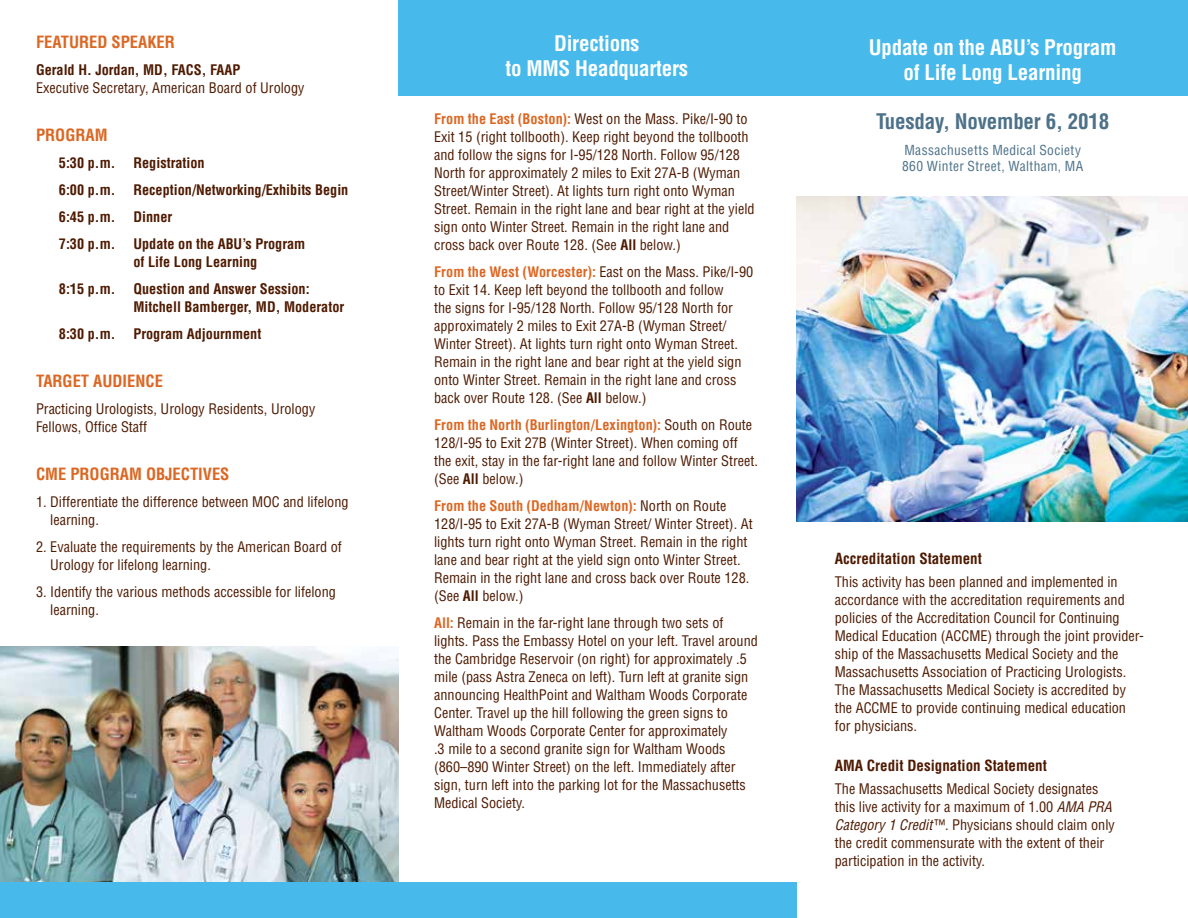
<style>
.page{position:relative;width:1188px;height:918px;background:#fff}
.page>*{position:absolute;margin:0;border:0;box-sizing:border-box;transform-origin:0 0}
.t1{font:700 condensed 21px/25.2px "Helvetica LT Std";letter-spacing:-.01em;color:#fff;text-align:center}
.t2{font:700 condensed 21px "Helvetica LT Std";letter-spacing:-.01em;color:#4c7189}
.t3{font:700 condensed 16.5px "Helvetica LT Std";color:#dc6723}
.t4{font:700 condensed 15px "Helvetica LT Std";color:#4e1a00}
.t5{font:condensed 14.25px/18px "Helvetica LT Std";color:#4e1a00}
.t6{font:700 condensed 14.25px/18px "Helvetica LT Std";color:#4e1a00}
.t7{font:condensed 13.5px/16.5px "Helvetica LT Std";letter-spacing:.03em;color:#4c7189}
.s1{font-weight:700;color:#dc6723}
.s2{font-weight:700}
.s3{font-style:italic}
</style>
<div class="page">
<img style="left:796px;top:196px;width:392px;height:326px">
<img style="left:0;top:646px;width:398px;height:236px">
<div style="left:398px;top:0;width:790px;height:95px;background:#47baeb"></div>
<div style="left:0;top:882px;width:796px;height:36px;background:#47baeb"></div>
<p class="t3" style="left:36px;top:31px;width:140px">FEATURED SPEAKER</p>
<p class="t6" style="left:36px;top:61px;width:206px">Gerald H. Jordan, MD, FACS, FAAP</p>
<p class="t5" style="left:36px;top:79px;width:270px">Executive Secretary, American Board of Urology</p>
<p class="t3" style="left:36px;top:124px;width:73px">PROGRAM</p>
<p class="t6" style="left:59px;top:154px;width:58px">5:30 p.m.</p>
<p class="t6" style="left:133px;top:154px;width:73px">Registration</p>
<p class="t6" style="left:59px;top:181px;width:58px">6:00 p.m.</p>
<p class="t6" style="left:133px;top:181px;width:216px">Reception/Networking/Exhibits Begin</p>
<p class="t6" style="left:59px;top:208px;width:58px">6:45 p.m.</p>
<p class="t6" style="left:133px;top:208px;width:40px">Dinner</p>
<p class="t6" style="left:59px;top:235px;width:58px">7:30 p.m.</p>
<p class="t6" style="left:133px;top:235px;width:173px">Update on the ABU’s Program of Life Long Learning</p>
<p class="t6" style="left:59px;top:280px;width:58px">8:15 p.m.</p>
<p class="t6" style="left:133px;top:280px;width:212px">Question and Answer Session:<br>Mitchell Bamberger, MD, Moderator</p>
<p class="t6" style="left:59px;top:325px;width:58px">8:30 p.m.</p>
<p class="t6" style="left:133px;top:325px;width:129px">Program Adjournment</p>
<p class="t3" style="left:36px;top:370px;width:128px">TARGET AUDIENCE</p>
<p class="t5" style="left:36px;top:400px;width:281px">Practicing Urologists, Urology Residents, Urology<br>Fellows, Office Staff</p>
<p class="t3" style="left:36px;top:463px;width:195px">CME PROGRAM OBJECTIVES</p>
<p class="t5" style="left:50px;top:493px;width:300px;text-indent:-14px">1. Differentiate the difference between MOC and lifelong learning.</p>
<p class="t5" style="left:50px;top:538px;width:293px;text-indent:-14px">2. Evaluate the requirements by the American Board of<br>Urology for lifelong learning.</p>
<p class="t5" style="left:50px;top:583px;width:287px;text-indent:-14px">3. Identify the various methods accessible for lifelong learning.</p>
<h1 class="t1" style="left:505px;top:31px;width:184px">Directions<br>to MMS Headquarters</h1>
<p class="t5" style="left:434px;top:109px;width:322px"><span class="s1">From the East (Boston):</span> West on the Mass. Pike/I-90 to Exit 15 (right tollbooth). Keep right beyond the tollbooth and follow the signs for I-95/128 North. Follow 95/128<br>North for approximately 2 miles to Exit 27A-B (Wyman Street/Winter Street). At lights turn right onto Wyman Street. Remain in the right lane and bear right at the yield sign onto Winter Street. Remain in the right lane and cross back over Route 128. (See <span class="s2">All</span> below.)</p>
<p class="t5" style="left:434px;top:262px;width:321px"><span class="s1">From the West (Worcester):</span> East on the Mass. Pike/I-90 to Exit 14. Keep left beyond the tollbooth and follow<br>the signs for I-95/128 North. Follow 95/128 North for approximately 2 miles to Exit 27A-B (Wyman Street/ Winter Street). At lights turn right onto Wyman Street.<br>Remain in the right lane and bear right at the yield sign onto Winter Street. Remain in the right lane and cross back over Route 128. (See <span class="s2">All</span> below.)</p>
<p class="t5" style="left:434px;top:415px;width:325px"><span class="s1">From the North (Burlington/Lexington):</span> South on Route 128/I-95 to Exit 27B (Winter Street). When coming off the exit, stay in the far-right lane and follow Winter Street. (See <span class="s2">All</span> below.)</p>
<p class="t5" style="left:434px;top:496px;width:320px"><span class="s1">From the South (Dedham/Newton):</span> North on Route 128/I-95 to Exit 27A-B (Wyman Street/ Winter Street). At lights turn right onto Wyman Street. Remain in the right lane and bear right at the yield sign onto Winter Street.<br>Remain in the right lane and cross back over Route 128. (See <span class="s2">All</span> below.)</p>
<p class="t5" style="left:434px;top:613px;width:325px"><span class="s1">All:</span> Remain in the far-right lane through two sets of lights. Pass the Embassy Hotel on your left. Travel around the Cambridge Reservoir (on right) for approximately .5 mile (pass Astra Zeneca on left). Turn left at granite sign announcing HealthPoint and Waltham Woods Corporate Center. Travel up the hill following the green signs to Waltham Woods Corporate Center for approximately<br>.3 mile to a second granite sign for Waltham Woods (860–890 Winter Street) on the left. Immediately after sign, turn left into the parking lot for the Massachusetts Medical Society.</p>
<h1 class="t1" style="left:869px;top:34px;width:249px">Update on the ABU’s Program of Life Long Learning</h1>
<h1 class="t2" style="left:876px;top:109px;width:235px">Tuesday, November 6, 2018</h1>
<p class="t7" style="left:902px;top:142px;width:183px">Massachusetts Medical Society<br>860 Winter Street, Waltham, MA</p>
<p class="t4" style="left:835px;top:549px;width:149px">Accreditation Statement</p>
<p class="t5" style="left:835px;top:572px;width:309px">This activity has been planned and implemented in accordance with the accreditation requirements and policies of the Accreditation Council for Continuing Medical Education (ACCME) through the joint provider&shy;ship of the Massachusetts Medical Society and the Massachusetts Association of Practicing Urologists.<br>The Massachusetts Medical Society is accredited by the ACCME to provide continuing medical education for physicians.</p>
<p class="t4" style="left:835px;top:756px;width:214px">AMA Credit Designation Statement</p>
<p class="t5" style="left:835px;top:779px;width:282px">The Massachusetts Medical Society designates this live activity for a maximum of 1.00 <span class="s3">AMA PRA Category 1 Credit</span>™. Physicians should claim only the credit commensurate with the extent of their participation in the activity.</p>
</div>
